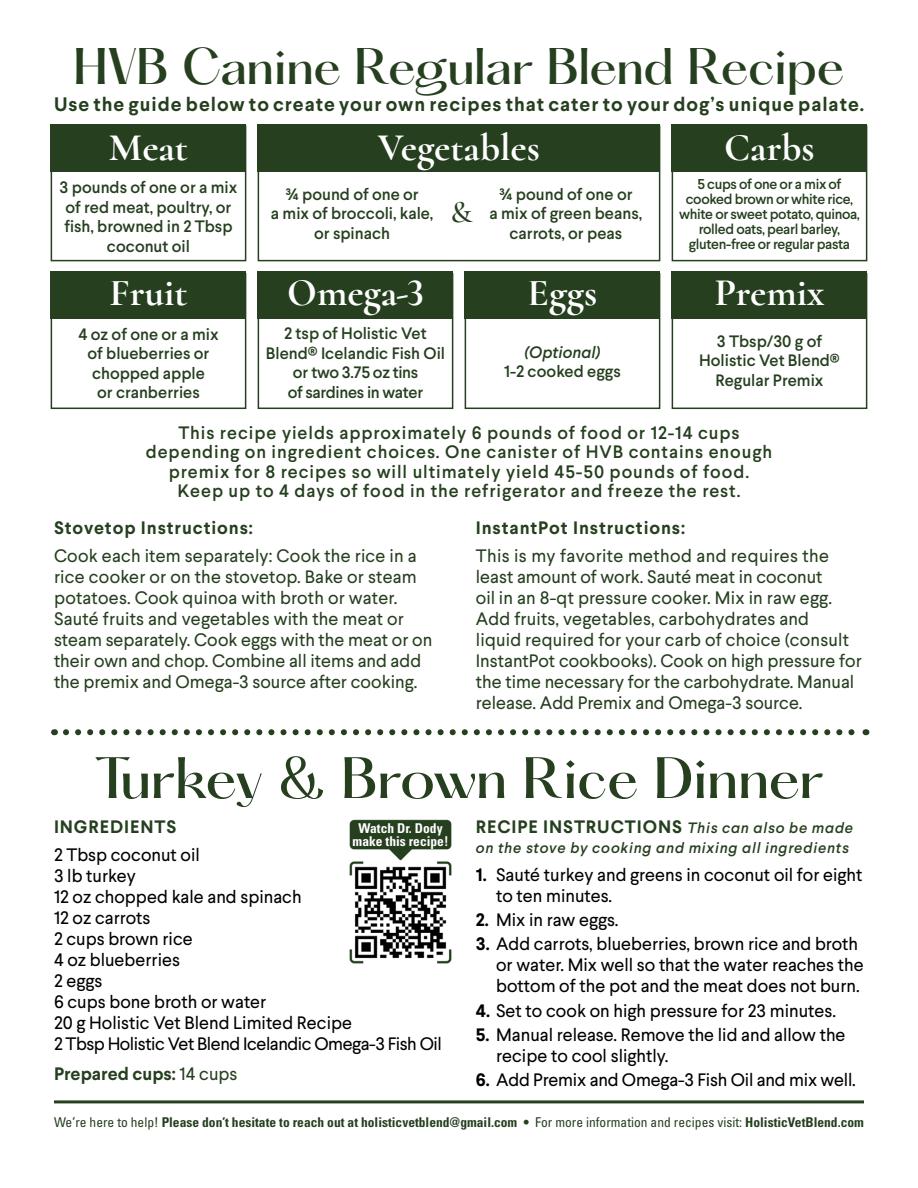
<style>
.page{position:relative;width:918px;height:1188px;background:#fff}
.page>*{position:absolute;margin:0;border:0;box-sizing:border-box;transform-origin:0 0}
.t1{font:500 51px "Hatton";letter-spacing:-.015em;color:#253f1f}
.t2{font:500 45px "Hatton";letter-spacing:-.02em;color:#253f1f}
.t3{font:700 39px "Cormorant";color:#fff}
.t4{font:500 31.5px "Cormorant";color:#253f1f}
.t5{font:700 19.5px "Larsseit";letter-spacing:.05em;color:#253f1f}
.t6{font:18px/21px "Larsseit";letter-spacing:.01em;color:#253f1f}
.t7{font:18px/21px "Larsseit";color:#000}
.t8{font:500 18px/19.5px "Larsseit";letter-spacing:.05em;color:#253f1f;text-align:center}
.t9{font:700 18px "Larsseit";letter-spacing:.05em;color:#253f1f}
.t10{font:700 18px "Larsseit";color:#253f1f}
.t11{font:500 16.5px/19.5px "Larsseit";color:#253f1f;text-align:center}
.t12{font:italic 500 16.5px "Larsseit";color:#253f1f}
.t13{font:italic 500 15px "Larsseit";letter-spacing:.05em;color:#253f1f}
.t14{font:500 14.25px/15px "Larsseit";letter-spacing:-.025em;color:#253f1f;text-align:center}
.t15{font:700 condensed 13.5px "Univers LT Std";color:#253f1f}
.t16{font:700 condensed 13.5px/12.1px "Univers LT Std";color:#fff;text-align:center}
.s1{font-weight:400}
.s2{font-weight:500;font-style:italic;font-size:15px}
.s3{font-weight:700}
</style>
<div class="page">
<div style="left:51px;top:125px;width:195px;height:136px;border:2px solid #253f1f"></div>
<div style="left:51px;top:273px;width:195px;height:136px;border:2px solid #253f1f"></div>
<div style="left:258px;top:125px;width:402px;height:136px;border:2px solid #253f1f"></div>
<div style="left:258px;top:273px;width:195px;height:136px;border:2px solid #253f1f"></div>
<div style="left:465px;top:273px;width:195px;height:136px;border:2px solid #253f1f"></div>
<div style="left:672px;top:125px;width:195px;height:136px;border:2px solid #253f1f"></div>
<div style="left:672px;top:273px;width:195px;height:136px;border:2px solid #253f1f"></div>
<img style="left:349px;top:819px;width:103px;height:145px">
<div style="left:51px;top:124px;width:195px;height:47px;background:#253f1f"></div>
<div style="left:51px;top:272px;width:195px;height:47px;background:#253f1f"></div>
<div style="left:258px;top:124px;width:402px;height:47px;background:#253f1f"></div>
<div style="left:258px;top:272px;width:195px;height:47px;background:#253f1f"></div>
<div style="left:465px;top:272px;width:195px;height:47px;background:#253f1f"></div>
<div style="left:672px;top:124px;width:195px;height:47px;background:#253f1f"></div>
<div style="left:672px;top:272px;width:195px;height:47px;background:#253f1f"></div>
<svg style="left:66px;top:729px;width:789px;height:6px"></svg>
<hr style="left:54px;top:1100px;width:810px;height:3px;background:#253f1f">
<h2 class="t2" style="left:73px;top:42px;width:773px">HVB Canine Regular Blend Recipe</h2>
<p class="t5" style="left:54px;top:92px;width:812px">Use the guide below to create your own recipes that cater to your dog’s unique palate.</p>
<h3 class="t3" style="left:109px;top:124px;width:81px">Meat</h3>
<p class="t11" style="left:60px;top:178px;width:179px">3 pounds of one or a mix of red meat, poultry, or fish, browned in 2 Tbsp coconut oil</p>
<h3 class="t3" style="left:378px;top:124px;width:164px">Vegetables</h3>
<p class="t11" style="left:271px;top:184px;width:164px">¾ pound of one or<br>a mix of broccoli, kale, or spinach</p>
<p class="t11" style="left:490px;top:184px;width:154px">¾ pound of one or<br>a mix of green beans, carrots, or peas</p>
<h3 class="t3" style="left:724px;top:124px;width:92px">Carbs</h3>
<p class="t14" style="left:679px;top:176px;width:182px">5 cups of one or a mix of cooked brown or white rice, white or sweet potato, quinoa, rolled oats, pearl barley, gluten-free or regular pasta</p>
<h3 class="t4" style="left:451px;top:192px;width:24px">&amp;</h3>
<h3 class="t3" style="left:287px;top:269px;width:138px">Omega-3</h3>
<p class="t11" style="left:266px;top:324px;width:181px">2 tsp of Holistic Vet<br>Blend® Icelandic Fish Oil or two 3.75 oz tins<br>of sardines in water</p>
<h3 class="t3" style="left:528px;top:269px;width:71px">Eggs</h3>
<p class="t12" style="left:525px;top:342px;width:77px">(Optional)</p>
<p class="t11" style="left:504px;top:362px;width:118px">1-2 cooked eggs</p>
<h3 class="t3" style="left:715px;top:269px;width:111px">Premix</h3>
<p class="t11" style="left:699px;top:331px;width:142px">3 Tbsp/30 g of<br>Holistic Vet Blend®<br>Regular Premix</p>
<p class="t8" style="left:146px;top:423px;width:628px">This recipe yields approximately 6 pounds of food or 12-14 cups depending on ingredient choices. One canister of HVB contains enough premix for 8 recipes so will ultimately yield 45-50 pounds of food.<br>Keep up to 4 days of food in the refrigerator and freeze the rest.</p>
<p class="t9" style="left:54px;top:516px;width:200px">Stovetop Instructions:</p>
<p class="t6" style="left:54px;top:545px;width:380px">Cook each item separately: Cook the rice in a rice cooker or on the stovetop. Bake or steam potatoes. Cook quinoa with broth or water.<br>Sauté fruits and vegetables with the meat or steam separately. Cook eggs with the meat or on their own and chop. Combine all items and add the premix and Omega-3 source after cooking.</p>
<h3 class="t3" style="left:109px;top:269px;width:80px">Fruit</h3>
<p class="t11" style="left:78px;top:324px;width:142px">4 oz of one or a mix of blueberries or chopped apple<br>or cranberries</p>
<p class="t9" style="left:476px;top:516px;width:211px">InstantPot Instructions:</p>
<p class="t6" style="left:476px;top:545px;width:387px">This is my favorite method and requires the least amount of work. Sauté meat in coconut<br>oil in an 8-qt pressure cooker. Mix in raw egg.<br>Add fruits, vegetables, carbohydrates and<br>liquid required for your carb of choice (consult InstantPot cookbooks). Cook on high pressure for the time necessary for the carbohydrate. Manual release. Add Premix and Omega-3 source.</p>
<h1 class="t1" style="left:94px;top:751px;width:731px">Turkey &amp; Brown Rice Dinner</h1>
<p class="t9" style="left:54px;top:815px;width:124px">INGREDIENTS</p>
<p class="t7" style="left:54px;top:844px;width:389px">2 Tbsp coconut oil<br>3 lb turkey<br>12 oz chopped kale and spinach<br>12 oz carrots<br>2 cups brown rice<br>4 oz blueberries<br>2 eggs<br>6 cups bone broth or water<br>20 g Holistic Vet Blend Limited Recipe<br>2 Tbsp Holistic Vet Blend Icelandic Omega-3 Fish Oil</p>
<p class="t10" style="left:54px;top:1062px;width:185px">Prepared cups: <span class="s1">14 cups</span></p>
<p class="t9" style="left:476px;top:815px;width:379px">RECIPE INSTRUCTIONS <span class="s2">This can also be made</span></p>
<p class="t13" style="left:476px;top:838px;width:375px">on the stove by cooking and mixing all ingredients</p>
<p class="t7" style="left:496px;top:864px;width:368px;text-indent:-20px"><span class="s3">1.</span> Sauté turkey and greens in coconut oil for eight to ten minutes.</p>
<p class="t7" style="left:476px;top:909px;width:144px"><span class="s3">2.</span> Mix in raw eggs.</p>
<p class="t7" style="left:496px;top:933px;width:369px;text-indent:-20px"><span class="s3">3.</span> Add carrots, blueberries, brown rice and broth or water. Mix well so that the water reaches the bottom of the pot and the meat does not burn.</p>
<p class="t7" style="left:476px;top:1000px;width:362px"><span class="s3">4.</span> Set to cook on high pressure for 23 minutes.</p>
<p class="t7" style="left:496px;top:1024px;width:351px;text-indent:-20px"><span class="s3">5.</span> Manual release. Remove the lid and allow the recipe to cool slightly.</p>
<p class="t7" style="left:476px;top:1070px;width:382px"><span class="s3">6.</span> Add Premix and Omega-3 Fish Oil and mix well.</p>
<p class="t15" style="left:54px;top:1114px;width:811px"><span class="s1">We’re here to help!</span> Please don’t hesitate to reach out at holisticvetblend@gmail.com • <span class="s1">For more information and recipes visit:</span> HolisticVetBlend.com</p>
<p class="t16" style="left:353px;top:822px;width:97px">Watch Dr. Dody make this recipe!</p>
</div>
